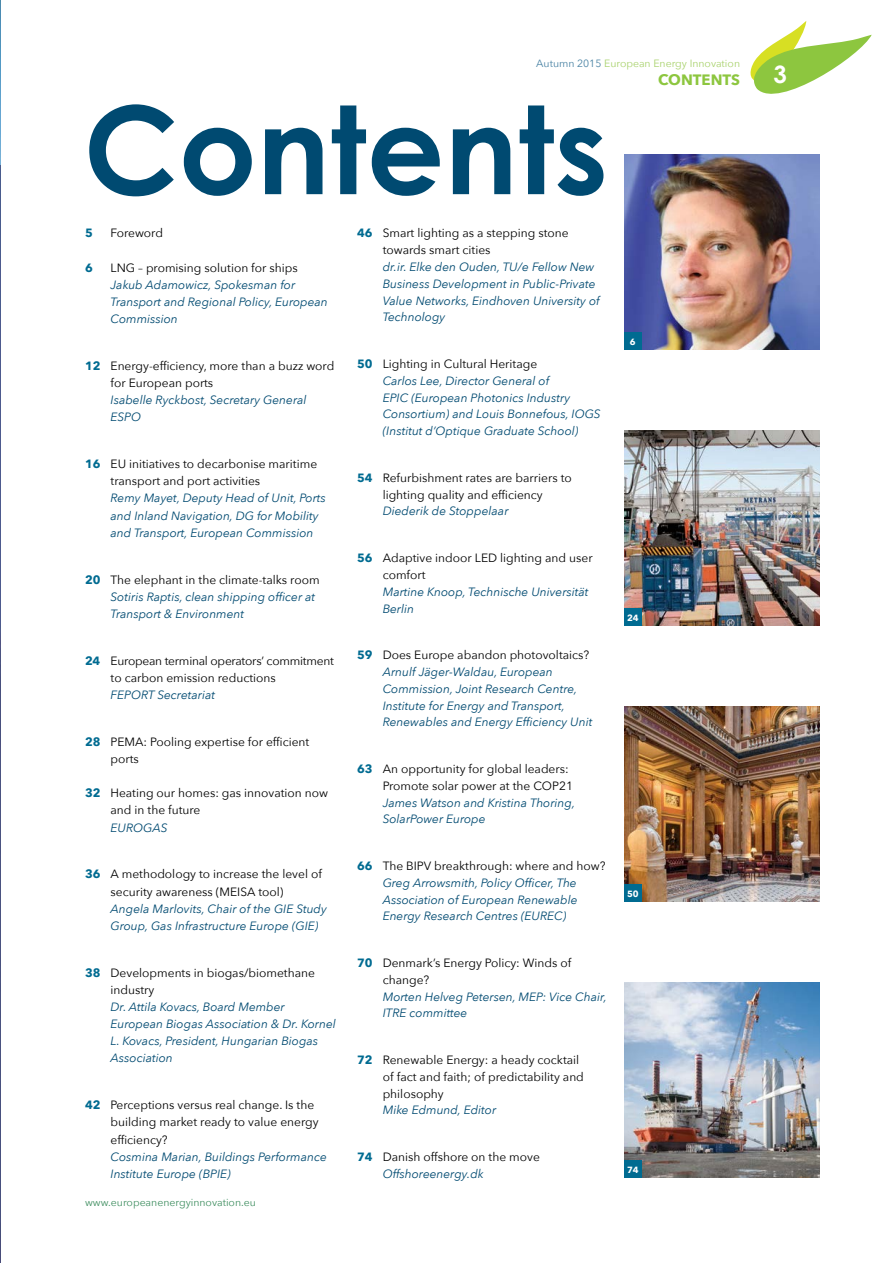
<style>
.page{position:relative;width:893px;height:1263px;background:#fff}
.page>*{position:absolute;margin:0;border:0;box-sizing:border-box;transform-origin:0 0}
.t1{font:700 121.95px "Century Gothic";color:#004a71}
.t2{font:700 24px "Century Gothic";color:#fff}
.t3{font:700 15px "Avenir Next";color:#8dc63f}
.t4{font:italic 12px/16.8px "Avenir Next";color:#004a71}
.t5{font:12px/17.1px "Avenir Next";color:#000}
.t6{font:12px/17.1px "Avenir Next";letter-spacing:-.02em;color:#000}
.t7{font:700 12px "Avenir Next";color:#006b91}
.t8{font:10.5px "Avenir Next";color:#a9d26d}
.t9{font:10.5px "Avenir Next";color:#408f61}
.t10{font:700 9px "Avenir Next";color:#fff}
.s1{color:#4a83a4}
.s2{font-style:normal;color:#000}
.s3{font-weight:700;color:#006b91}
.s4{font-style:italic;color:#004a71}
.s5{font-weight:700;font-style:normal;color:#006b91}
</style>
<div class="page">
<img style="left:0;top:0;width:1px;height:165px">
<img style="left:0;top:165px;width:1px;height:1098px">
<svg style="left:750px;top:21px;width:122px;height:73px"></svg>
<img style="left:624px;top:430px;width:196px;height:196px">
<div style="left:624px;top:609px;width:17px;height:17px;background:#006b91"></div>
<img style="left:624px;top:154px;width:196px;height:196px">
<div style="left:624px;top:333px;width:17px;height:17px;background:#006b91"></div>
<img style="left:624px;top:982px;width:196px;height:196px">
<img style="left:624px;top:706px;width:196px;height:196px">
<div style="left:624px;top:1161px;width:17px;height:17px;background:#006b91"></div>
<div style="left:624px;top:885px;width:17px;height:17px;background:#006b91"></div>
<p class="t8" style="left:536px;top:55px;width:205px"><span class="s1">Autumn 2015</span> European Energy Innovation</p>
<p class="t3" style="left:658px;top:67px;width:84px">CONTENTS</p>
<p class="t1" style="left:84px;top:73px;width:526px">Contents</p>
<p class="t7" style="left:85px;top:223px;width:9px">5</p>
<p class="t5" style="left:111px;top:224px;width:54px">Foreword</p>
<p class="t7" style="left:85px;top:257px;width:9px">6</p>
<p class="t4" style="left:111px;top:258px;width:219px"><span class="s2">LNG – promising solution for ships<br></span>Jakub Adamowicz, Spokesman for<br>Transport and Regional Policy, European<br>Commission</p>
<p class="t5" style="left:111px;top:357px;width:225px;text-indent:-26px"><span class="s3">12</span> Energy-efficiency, more than a buzz word for European ports<br><span class="s4">Isabelle Ryckbost, Secretary General<br>ESPO</span></p>
<p class="t4" style="left:111px;top:455px;width:217px;text-indent:-26px"><span class="s5">16</span> <span class="s2">EU initiatives to decarbonise maritime transport and port activities<br></span>Remy Mayet, Deputy Head of Unit, Ports and Inland Navigation, DG for Mobility and Transport, European Commission</p>
<p class="t4" style="left:111px;top:570px;width:211px;text-indent:-26px"><span class="s5">20</span> <span class="s2">The elephant in the climate-talks room<br></span>Sotiris Raptis, clean shipping officer at<br>Transport &amp; Environment</p>
<p class="t6" style="left:111px;top:651px;width:225px;text-indent:-26px"><span class="s3">24</span> European terminal operators’ commitment to carbon emission reductions<br><span class="s4">FEPORT Secretariat</span></p>
<p class="t5" style="left:111px;top:733px;width:200px;text-indent:-26px"><span class="s3">28</span> PEMA: Pooling expertise for efficient ports</p>
<p class="t5" style="left:111px;top:784px;width:219px;text-indent:-26px"><span class="s3">32</span> Heating our homes: gas innovation now and in the future<br><span class="s4">EUROGAS</span></p>
<p class="t4" style="left:111px;top:865px;width:218px;text-indent:-26px"><span class="s5">36</span> <span class="s2">A methodology to increase the level of security awareness (MEISA tool)<br></span>Angela Marlovits, Chair of the GIE Study Group, Gas Infrastructure Europe (GIE)</p>
<p class="t4" style="left:111px;top:963px;width:227px;text-indent:-26px"><span class="s5">38</span> <span class="s2">Developments in biogas/biomethane industry<br></span>Dr. Attila Kovacs, Board Member<br>European Biogas Association &amp; Dr. Kornel<br>L. Kovacs, President, Hungarian Biogas<br>Association</p>
<p class="t5" style="left:111px;top:1096px;width:218px;text-indent:-26px"><span class="s3">42</span> Perceptions versus real change. Is the building market ready to value energy efficiency?<br><span class="s4">Cosmina Marian, Buildings Performance<br>Institute Europe (BPIE)</span></p>
<p class="t9" style="left:85px;top:1193px;width:172px">www.europeanenergyinnovation.eu</p>
<p class="t4" style="left:383px;top:224px;width:218px;text-indent:-26px"><span class="s5">46</span> <span class="s2">Smart lighting as a stepping stone towards smart cities<br></span>dr.ir. Elke den Ouden, TU/e Fellow New<br>Business Development in Public-Private<br>Value Networks, Eindhoven University of<br>Technology</p>
<p class="t4" style="left:383px;top:355px;width:219px;text-indent:-26px"><span class="s5">50</span> <span class="s2">Lighting in Cultural Heritage<br></span>Carlos Lee, Director General of<br>EPIC (European Photonics Industry Consortium) and Louis Bonnefous, IOGS (Institut d’Optique Graduate School)</p>
<p class="t5" style="left:383px;top:469px;width:191px;text-indent:-26px"><span class="s3">54</span> Refurbishment rates are barriers to lighting quality and efficiency<br><span class="s4">Diederik de Stoppelaar</span></p>
<p class="t4" style="left:383px;top:549px;width:211px;text-indent:-26px"><span class="s5">56</span> <span class="s2">Adaptive indoor LED lighting and user comfort<br></span>Martine Knoop, Technische Universität<br>Berlin</p>
<p class="t4" style="left:383px;top:646px;width:211px;text-indent:-26px"><span class="s5">59</span> <span class="s2">Does Europe abandon photovoltaics?<br></span>Arnulf Jäger-Waldau, European Commission, Joint Research Centre, Institute for Energy and Transport, Renewables and Energy Efficiency Unit</p>
<p class="t5" style="left:383px;top:760px;width:194px;text-indent:-26px"><span class="s3">63</span> An opportunity for global leaders:<br>Promote solar power at the COP21<br><span class="s4">James Watson and Kristina Thoring,<br>SolarPower Europe</span></p>
<p class="t4" style="left:383px;top:857px;width:224px;text-indent:-26px"><span class="s5">66</span> <span class="s2">The BIPV breakthrough: where and how?<br></span>Greg Arrowsmith, Policy Officer, The Association of European Renewable Energy Research Centres (EUREC)</p>
<p class="t4" style="left:383px;top:954px;width:226px;text-indent:-26px"><span class="s5">70</span> <span class="s2">Denmark’s Energy Policy: Winds of change?<br></span>Morten Helveg Petersen, MEP: Vice Chair,<br>ITRE committee</p>
<p class="t5" style="left:383px;top:1051px;width:203px;text-indent:-26px"><span class="s3">72</span> Renewable Energy: a heady cocktail of fact and faith; of predictability and philosophy<br><span class="s4">Mike Edmund, Editor</span></p>
<p class="t5" style="left:383px;top:1148px;width:159px;text-indent:-26px"><span class="s3">74</span> Danish offshore on the move<br><span class="s4">Offshoreenergy.dk</span></p>
<p class="t10" style="left:630px;top:334px;width:7px">6</p>
<p class="t10" style="left:627px;top:610px;width:13px">24</p>
<p class="t10" style="left:627px;top:886px;width:13px">50</p>
<p class="t10" style="left:627px;top:1162px;width:13px">74</p>
<p class="t2" style="left:774px;top:59px;width:15px">3</p>
</div>
